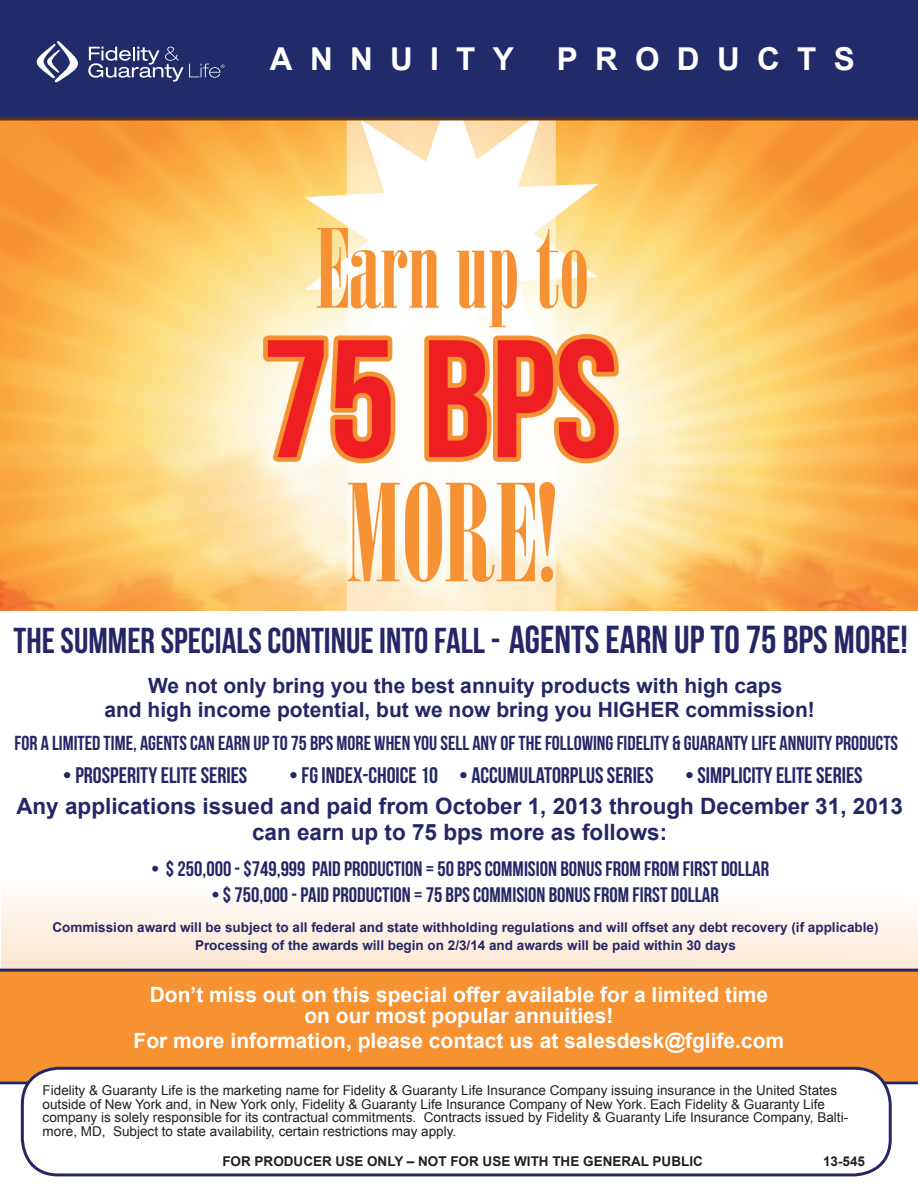
<style>
.page{position:relative;width:918px;height:1188px;background:#fff}
.page>*{position:absolute;margin:0;border:0;box-sizing:border-box;transform-origin:0 0}
.t1{font:36px "Bebas Neue";color:#252666}
.t2{font:700 31.5px "Arial";letter-spacing:.55em;color:#fff}
.t3{font:700 22.5px/25.2px "Arial";color:#252666;text-align:center}
.t4{font:22.5px "Bebas Neue";color:#252666}
.t5{font:700 21px/21px "Arial";color:#fff;text-align:center}
.t6{font:21px "Bebas Neue";color:#252666}
.t7{font:700 21px "Arial";color:#252666}
.t8{font:20.25px "Bebas Neue";color:#252666}
.t9{font:13.5px/13.5px "Arial";color:#231f20}
.t10{font:700 13.5px/18px "Arial";color:#252666;text-align:center}
.t11{font:700 13.5px "Arial";color:#231f20}
.s1{font-size:39px}
</style>
<div class="page">
<svg style="left:2px;top:895px;width:916px;height:74px;fill:#fdf1e6"></svg>
<img style="left:0;top:120px;width:918px;height:490px">
<div style="left:0;top:0;width:918px;height:119px;background:#222b69"></div>
<svg style="left:36px;top:41px;width:43px;height:42px"></svg>
<svg style="left:88px;top:47px;width:136px;height:35px"></svg>
<div style="left:0;top:972px;width:918px;height:109px;background:#f69232"></div>
<hr style="left:0;top:969px;width:918px;height:3px;background:#252666">
<hr style="left:0;top:117px;width:918px;height:3px;background:#5b3212">
<hr style="left:0;top:1081px;width:918px;height:3px;background:#252666">
<div style="left:22px;top:1068px;width:868px;height:107px;background:#fff;border-radius:36px"></div>
<div style="left:21px;top:1067px;width:871px;height:109px;border:3px solid #252666;border-radius:36px"></div>
<h2 class="t2" style="left:270px;top:38px;width:245px">ANNUITY</h2>
<h2 class="t2" style="left:557px;top:38px;width:300px">PRODUCTS</h2>
<h1 class="t1" style="left:14px;top:621px;width:896px">THE SUMMER SPECIALS CONTINUE INTO FALL - <span class="s1">AGENTS EARN UP TO 75 BPS MORE!</span></h1>
<h3 class="t7" style="left:148px;top:672px;width:636px">We not only bring you the best annuity products with high caps</h3>
<h3 class="t7" style="left:104px;top:696px;width:712px">and high income potential, but we now bring you HIGHER commission!</h3>
<h3 class="t8" style="left:14px;top:732px;width:885px">FOR A LIMITED TIME, AGENTS CAN EARN UP TO 75 BPS MORE WHEN YOU SELL ANY OF THE FOLLOWING FIDELITY &amp; GUARANTY LIFE ANNUITY PRODUCTS</h3>
<h3 class="t4" style="left:63px;top:763px;width:186px">• PROSPERITY ELITE SERIES</h3>
<h3 class="t4" style="left:289px;top:763px;width:366px">• FG INDEX-CHOICE 10 • ACCUMULATORPLUS SERIES</h3>
<h3 class="t4" style="left:685px;top:763px;width:179px">• SIMPLICITY ELITE SERIES</h3>
<h3 class="t3" style="left:16px;top:794px;width:888px">Any applications issued and paid from October 1, 2013 through December 31, 2013 can earn up to 75 bps more as follows:</h3>
<h3 class="t6" style="left:151px;top:857px;width:620px">• $ 250,000 - $749,999 PAID PRODUCTION = 50 BPS COMMISION BONUS FROM FROM FIRST DOLLAR</h3>
<h3 class="t6" style="left:211px;top:883px;width:509px">• $ 750,000 - PAID PRODUCTION = 75 BPS COMMISION BONUS FROM FIRST DOLLAR</h3>
<p class="t10" style="left:53px;top:918px;width:827px">Commission award will be subject to all federal and state withholding regulations and will offset any debt recovery (if applicable)<br>Processing of the awards will begin on 2/3/14 and awards will be paid within 30 days</p>
<h3 class="t5" style="left:150px;top:985px;width:620px">Don’t miss out on this special offer available for a limited time on our most popular annuities!</h3>
<h3 class="t5" style="left:134px;top:1031px;width:652px">For more information, please contact us at salesdesk@fglife.com</h3>
<p class="t9" style="left:43px;top:1084px;width:807px">Fidelity &amp; Guaranty Life is the marketing name for Fidelity &amp; Guaranty Life Insurance Company issuing insurance in the United States outside of New York and, in New York only, Fidelity &amp; Guaranty Life Insurance Company of New York. Each Fidelity &amp; Guaranty Life company is solely responsible for its contractual commitments. Contracts issued by Fidelity &amp; Guaranty Life Insurance Company, Balti&shy;more, MD, Subject to state availability, certain restrictions may apply.</p>
<p class="t11" style="left:222px;top:1152px;width:482px">FOR PRODUCER USE ONLY – NOT FOR USE WITH THE GENERAL PUBLIC</p>
<p class="t11" style="left:823px;top:1152px;width:44px">13-545</p>
</div>
